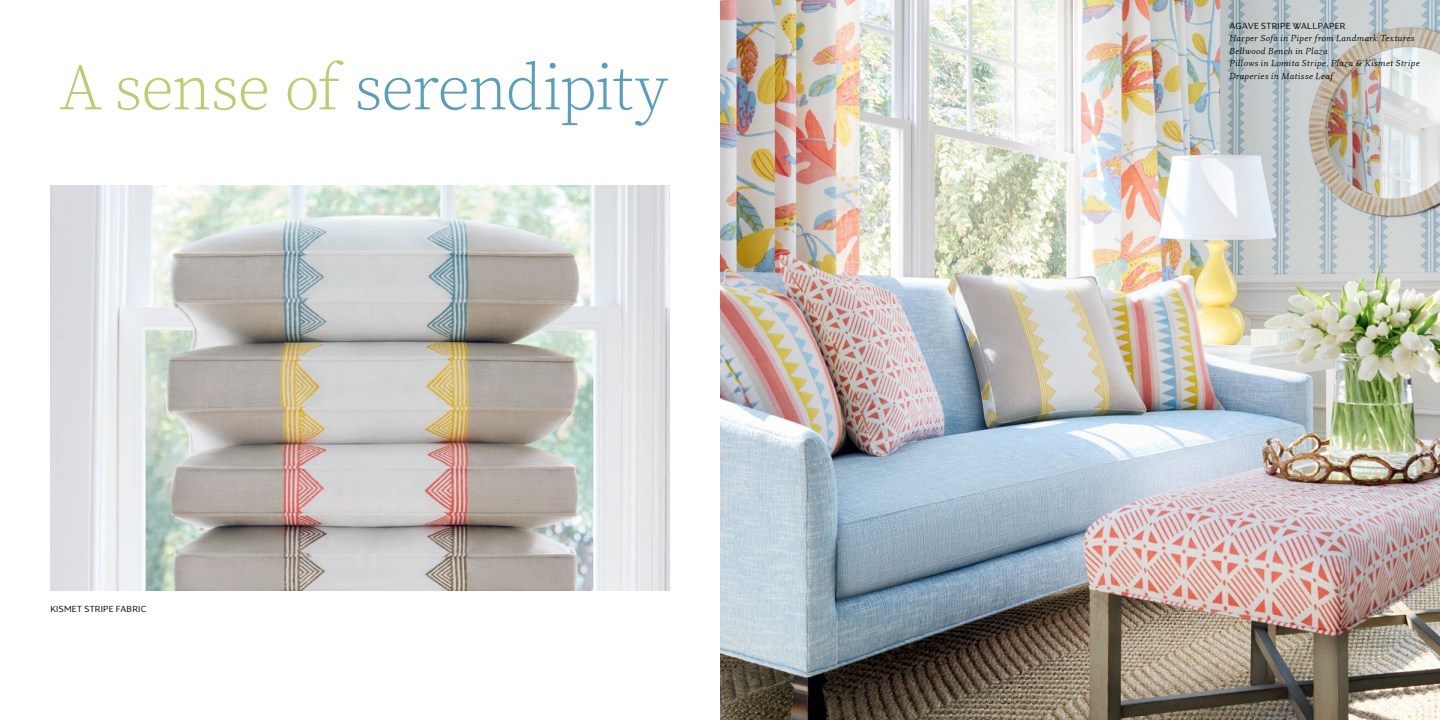
<style>
.page{position:relative;width:1440px;height:720px;background:#fff}
.page>*{position:absolute;margin:0;border:0;box-sizing:border-box;transform-origin:0 0}
.t1{font:300 65px "Source Serif Pro";letter-spacing:-.02em;color:#5a9ebc}
.t2{font:9px/12.5px "Eplica Book Italic TT";letter-spacing:.025em;color:#000}
.t3{font:300 9px "Maya Samuels";letter-spacing:.03em;color:#000}
.s1{color:#c2c973}
</style>
<div class="page">
<img style="left:720px;top:0;width:720px;height:720px">
<img style="left:51px;top:186px;width:618px;height:405px">
<h1 class="t1" style="left:59px;top:46px;width:610px"><span class="s1">A sense of</span> serendipity</h1>
<p class="t3" style="left:50px;top:604px;width:98px">KISMET STRIPE FABRIC</p>
<p class="t3" style="left:1229px;top:21px;width:117px">AGAVE STRIPE WALLPAPER</p>
<p class="t2" style="left:1229px;top:32px;width:192px">Harper Sofa in Piper from Landmark Textures Bellwood Bench in Plaza<br>Pillows in Lomita Stripe, Plaza &amp; Kismet Stripe Draperies in Matisse Leaf</p>
</div>
